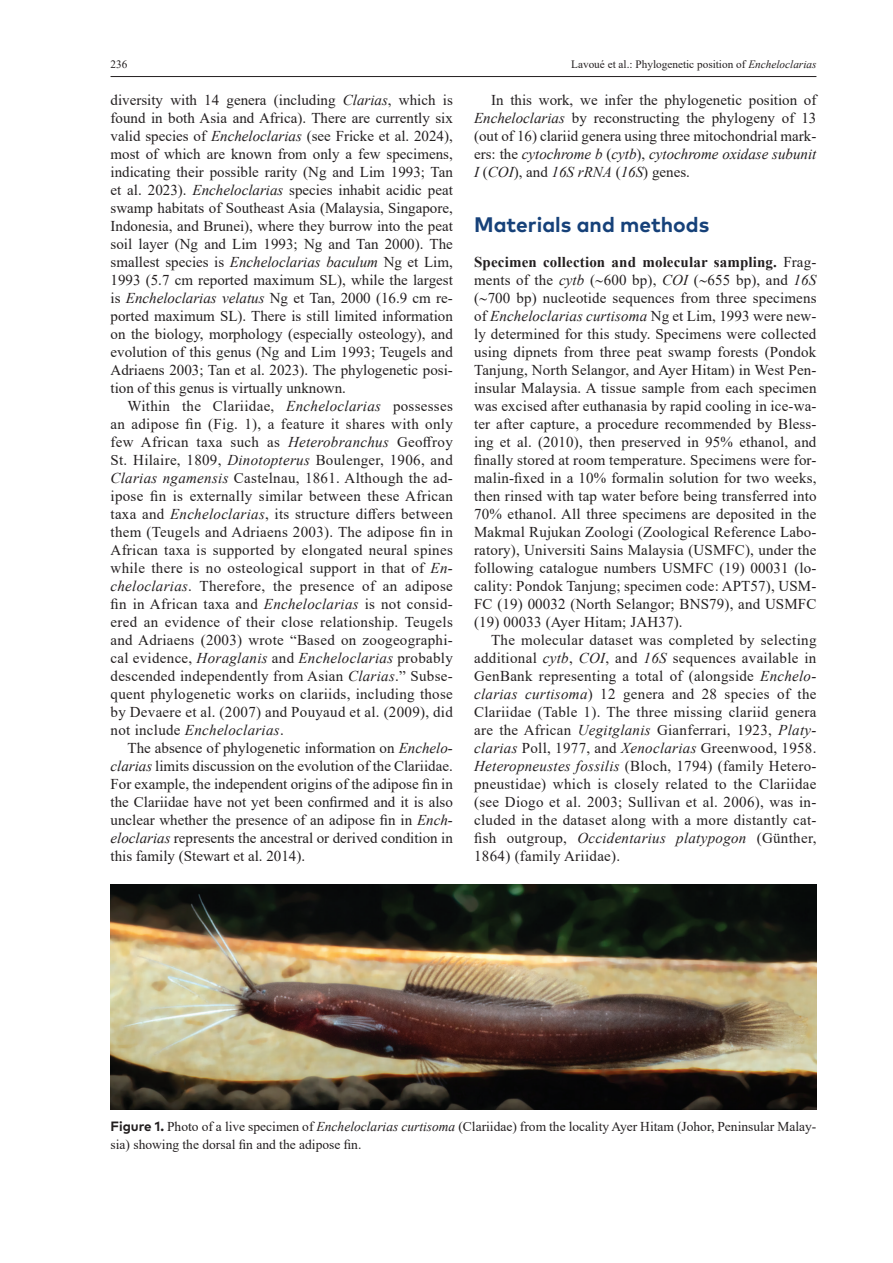
<style>
.page{position:relative;width:893px;height:1263px;background:#fff}
.page>*{position:absolute;margin:0;border:0;box-sizing:border-box;transform-origin:0 0}
.t1{font:700 21px "FF Mark Pro";color:#164179}
.t2{font:15px/18px "Times New Roman";color:#231f20;text-align:justify}
.t3{font:13.5px/18px "Times New Roman";color:#231f20}
.t4{font:11.25px "Times New Roman";color:#231f20}
.s1{font-style:italic}
.s2{font-weight:700}
.s3{font-family:"FF Mark Pro";font-weight:700}
</style>
<div class="page">
<hr style="left:111px;top:76px;width:705px;height:1px;background:#231f20">
<img style="left:111px;top:885px;width:705px;height:225px">
<p class="t4" style="left:111px;top:57px;width:18px">236</p>
<p class="t4" style="left:571px;top:57px;width:247px">Lavoué et al.: Phylogenetic position of <span class="s1">Encheloclarias</span></p>
<p class="t2" style="left:111px;top:91px;width:344px">diversity with 14 genera (including <span class="s1">Clarias</span>, which is found in both Asia and Africa). There are currently six valid species of <span class="s1">Encheloclarias</span> (see Fricke et al. 2024), most of which are known from only a few specimens, indicating their possible rarity (Ng and Lim 1993; Tan et al. 2023). <span class="s1">Encheloclarias</span> species inhabit acidic peat swamp habitats of Southeast Asia (Malaysia, Singapore, Indonesia, and Brunei), where they burrow into the peat soil layer (Ng and Lim 1993; Ng and Tan 2000). The smallest species is <span class="s1">Encheloclarias baculum</span> Ng et Lim, 1993 (5.7 cm reported maximum SL), while the largest is <span class="s1">Encheloclarias velatus</span> Ng et Tan, 2000 (16.9 cm re&shy;ported maximum SL). There is still limited information on the biology, morphology (especially osteology), and evolution of this genus (Ng and Lim 1993; Teugels and Adriaens 2003; Tan et al. 2023). The phylogenetic posi&shy;tion of this genus is virtually unknown.</p>
<p class="t2" style="left:111px;top:397px;width:344px;text-indent:17px">Within the Clariidae, <span class="s1">Encheloclarias</span> possesses an adipose fin (Fig. 1), a feature it shares with only few African taxa such as <span class="s1">Heterobranchus</span> Geoffroy St. Hilaire, 1809, <span class="s1">Dinotopterus</span> Boulenger, 1906, and <span class="s1">Clarias ngamensis</span> Castelnau, 1861. Although the ad&shy;ipose fin is externally similar between these African taxa and <span class="s1">Encheloclarias</span>, its structure differs between them (Teugels and Adriaens 2003). The adipose fin in African taxa is supported by elongated neural spines while there is no osteological support in that of <span class="s1">En&shy;cheloclarias</span>. Therefore, the presence of an adipose fin in African taxa and <span class="s1">Encheloclarias</span> is not consid&shy;ered an evidence of their close relationship. Teugels and Adriaens (2003) wrote “Based on zoogeographi&shy;cal evidence, <span class="s1">Horaglanis</span> and <span class="s1">Encheloclarias</span> probably descended independently from Asian <span class="s1">Clarias</span>.” Subse&shy;quent phylogenetic works on clariids, including those by Devaere et al. (2007) and Pouyaud et al. (2009), did not include <span class="s1">Encheloclarias</span>.</p>
<p class="t2" style="left:111px;top:739px;width:344px;text-indent:17px">The absence of phylogenetic information on <span class="s1">Enchelo&shy;clarias</span> limits discussion on the evolution of the Clariidae.<br>For example, the independent origins of the adipose fin in the Clariidae have not yet been confirmed and it is also unclear whether the presence of an adipose fin in <span class="s1">Ench&shy;eloclarias</span> represents the ancestral or derived condition in this family (Stewart et al. 2014).</p>
<p class="t2" style="left:474px;top:91px;width:344px;text-indent:17px">In this work, we infer the phylogenetic position of <span class="s1">Encheloclarias</span> by reconstructing the phylogeny of 13 (out of 16) clariid genera using three mitochondrial mark&shy;ers: the <span class="s1">cytochrome b</span> (<span class="s1">cytb</span>), <span class="s1">cytochrome oxidase subunit I</span> (<span class="s1">COI</span>), and <span class="s1">16S rRNA</span> (<span class="s1">16S</span>) genes.</p>
<h1 class="t1" style="left:474px;top:209px;width:237px">Materials and methods</h1>
<p class="t2" style="left:474px;top:253px;width:344px"><span class="s2">Specimen collection and molecular sampling.</span> Frag&shy;ments of the <span class="s1">cytb</span> (∼600 bp), <span class="s1">COI</span> (∼655 bp), and <span class="s1">16S </span>(∼700 bp) nucleotide sequences from three specimens of <span class="s1">Encheloclarias curtisoma</span> Ng et Lim, 1993 were new&shy;ly determined for this study. Specimens were collected using dipnets from three peat swamp forests (Pondok Tanjung, North Selangor, and Ayer Hitam) in West Pen&shy;insular Malaysia. A tissue sample from each specimen was excised after euthanasia by rapid cooling in ice-wa&shy;ter after capture, a procedure recommended by Bless&shy;ing et al. (2010), then preserved in 95% ethanol, and finally stored at room temperature. Specimens were for&shy;malin-fixed in a 10% formalin solution for two weeks, then rinsed with tap water before being transferred into 70% ethanol. All three specimens are deposited in the Makmal Rujukan Zoologi (Zoological Reference Labo&shy;ratory), Universiti Sains Malaysia (USMFC), under the following catalogue numbers USMFC (19) 00031 (lo&shy;cality: Pondok Tanjung; specimen code: APT57), USM-FC (19) 00032 (North Selangor; BNS79), and USMFC (19) 00033 (Ayer Hitam; JAH37).</p>
<p class="t2" style="left:474px;top:631px;width:344px;text-indent:17px">The molecular dataset was completed by selecting additional <span class="s1">cytb</span>, <span class="s1">COI</span>, and <span class="s1">16S</span> sequences available in GenBank representing a total of (alongside <span class="s1">Enchelo&shy;clarias curtisoma</span>) 12 genera and 28 species of the Clariidae (Table 1). The three missing clariid genera are the African <span class="s1">Uegitglanis</span> Gianferrari, 1923, <span class="s1">Platy&shy;clarias</span> Poll, 1977, and <span class="s1">Xenoclarias</span> Greenwood, 1958.<br><span class="s1">Heteropneustes fossilis</span> (Bloch, 1794) (family Hetero&shy;pneustidae) which is closely related to the Clariidae (see Diogo et al. 2003; Sullivan et al. 2006), was in&shy;cluded in the dataset along with a more distantly cat&shy;fish outgroup, <span class="s1">Occidentarius platypogon</span> (Günther, 1864) (family Ariidae).</p>
<p class="t3" style="left:111px;top:1117px;width:707px"><span class="s3">Figure 1.</span> Photo of a live specimen of <span class="s1">Encheloclarias curtisoma</span> (Clariidae) from the locality Ayer Hitam (Johor, Peninsular Malay&shy;sia) showing the dorsal fin and the adipose fin.</p>
</div>
